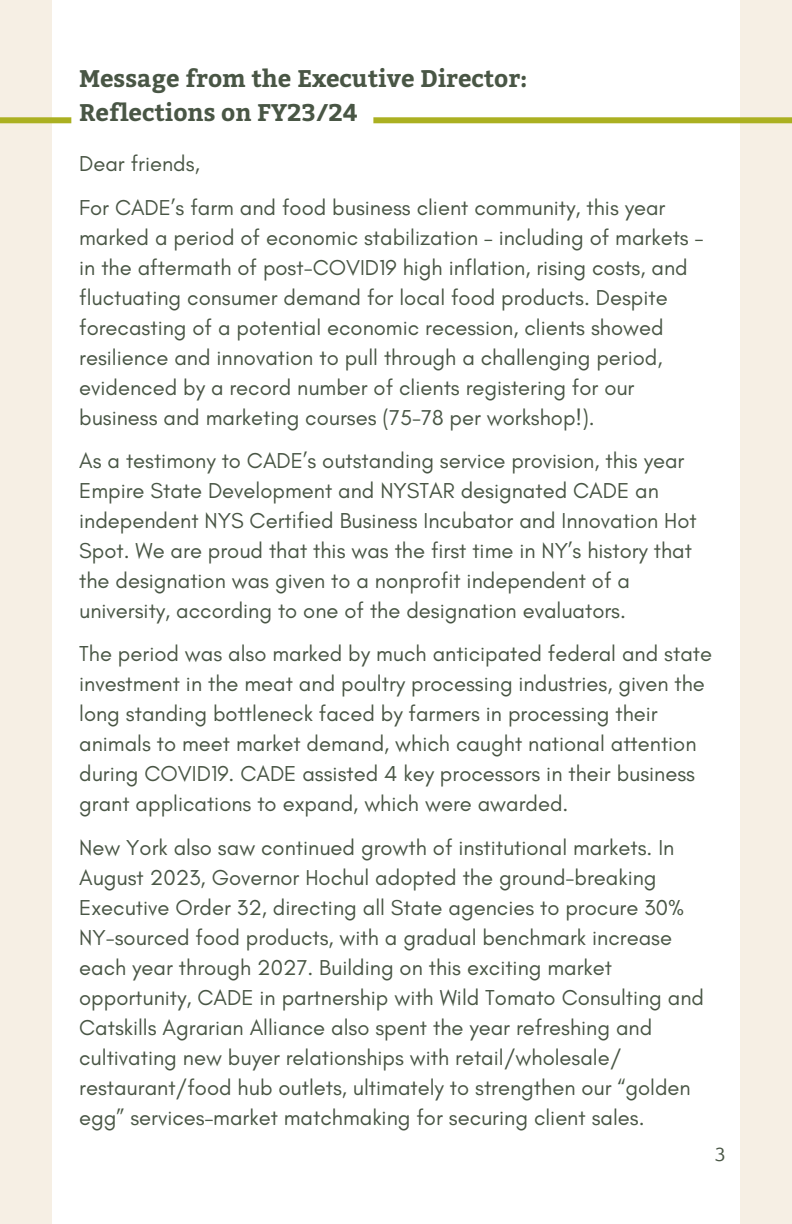
<style>
.page{position:relative;width:792px;height:1224px;background:#fff}
.page>*{position:absolute;margin:0;border:0;box-sizing:border-box;transform-origin:0 0}
.t1{font:700 24px/34.4px "Bitter";color:#495645}
.t2{font:22px/30px "Glacial Indifference";color:#495645}
.t3{font:20px "Quattrocento Sans";color:#495645}
</style>
<div class="page">
<div style="left:0;top:0;width:52px;height:1224px;background:#f6efe4"></div>
<div style="left:740px;top:0;width:52px;height:1224px;background:#f6efe4"></div>
<div style="left:373px;top:117px;width:419px;height:6px;background:#abb021"></div>
<div style="left:0;top:117px;width:71px;height:6px;background:#abb021"></div>
<p class="t1" style="left:79px;top:60px;width:450px">Message from the Executive Director:<br>Reflections on FY23/24</p>
<h1 class="t2" style="left:79px;top:149px;width:122px">Dear friends,</h1>
<p class="t2" style="left:79px;top:192px;width:626px">For CADE’s farm and food business client community, this year marked a period of economic stabilization – including of markets – in the aftermath of post-COVID19 high inflation, rising costs, and fluctuating consumer demand for local food products. Despite forecasting of a potential economic recession, clients showed resilience and innovation to pull through a challenging period, evidenced by a record number of clients registering for our business and marketing courses (75-78 per workshop!).</p>
<p class="t2" style="left:79px;top:445px;width:619px">As a testimony to CADE’s outstanding service provision, this year Empire State Development and NYSTAR designated CADE an independent NYS Certified Business Incubator and Innovation Hot Spot. We are proud that this was the first time in NY’s history that the designation was given to a nonprofit independent of a university, according to one of the designation evaluators.</p>
<p class="t2" style="left:79px;top:639px;width:634px">The period was also marked by much anticipated federal and state investment in the meat and poultry processing industries, given the long standing bottleneck faced by farmers in processing their animals to meet market demand, which caught national attention during COVID19. CADE assisted 4 key processors in their business grant applications to expand, which were awarded.</p>
<p class="t2" style="left:79px;top:832px;width:627px">New York also saw continued growth of institutional markets. In August 2023, Governor Hochul adopted the ground-breaking Executive Order 32, directing all State agencies to procure 30% NY-sourced food products, with a gradual benchmark increase each year through 2027. Building on this exciting market opportunity, CADE in partnership with Wild Tomato Consulting and Catskills Agrarian Alliance also spent the year refreshing and cultivating new buyer relationships with retail/wholesale/ restaurant/food hub outlets, ultimately to strengthen our “golden egg” services–market matchmaking for securing client sales.</p>
<p class="t3" style="left:715px;top:1144px;width:12px">3</p>
</div>
